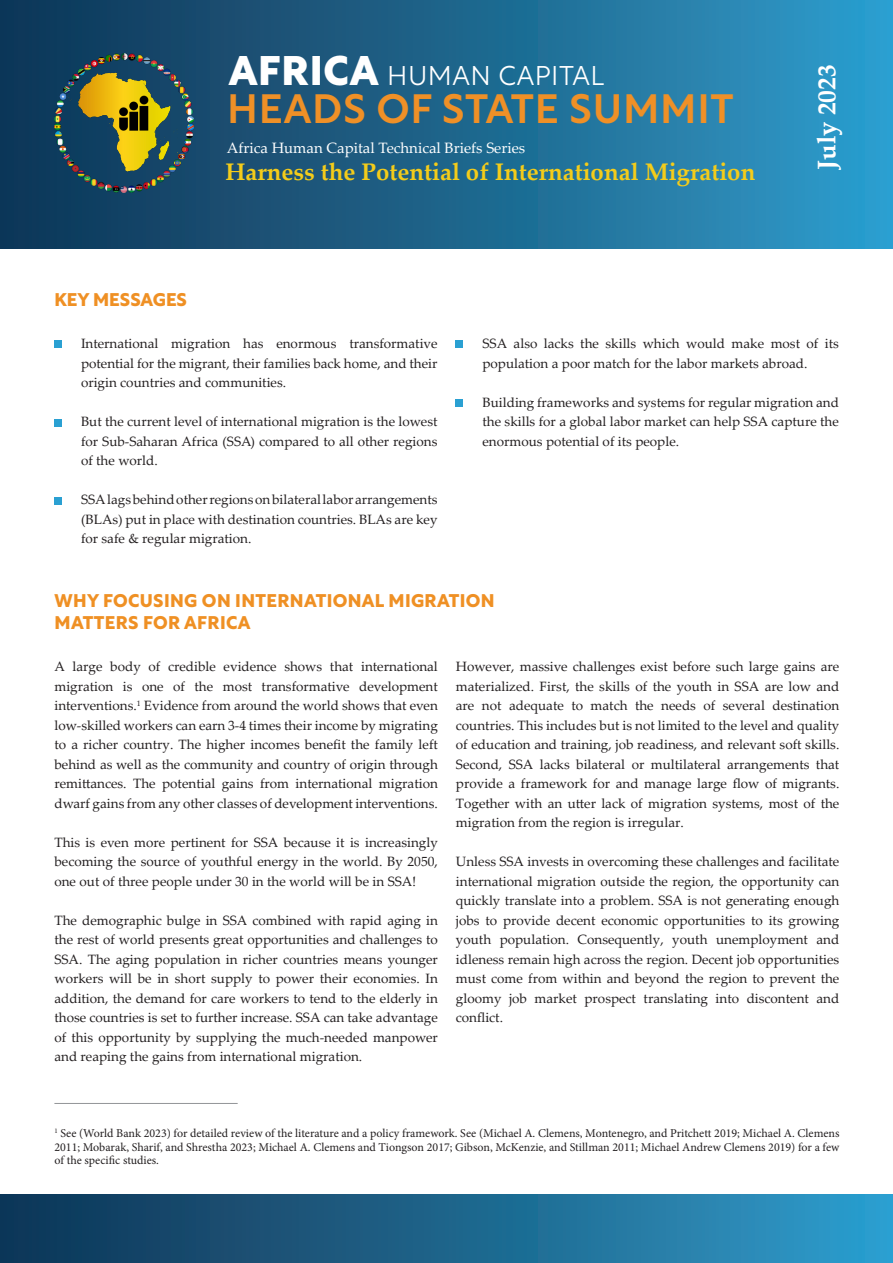
<style>
.page{position:relative;width:893px;height:1263px;background:#fff}
.page>*{position:absolute;margin:0;border:0;box-sizing:border-box;transform-origin:0 0}
.t1{font:500 40.5px "Rustica";letter-spacing:.02em;color:#ef9027}
.t2{font:300 27px "Rustica";letter-spacing:.02em;color:#fff}
.t3{font:700 25.5px "Palatino Linotype";color:#fff}
.t4{font:700 24px "Palatino Linotype";color:#f4cc1a}
.t5{font:700 18px "Rustica";letter-spacing:.02em;color:#ef9024}
.t6{font:700 18px "Rustica";color:#ef9024}
.t7{font:15px "Palatino Linotype";color:#fff}
.t8{font:13.5px/19.5px "Palatino Linotype";color:#231f20;text-align:justify}
.t9{font:12px/13.5px "Minion Pro";color:#231f20;text-align:justify}
.s1{font-weight:800;font-size:40.5px}
</style>
<div class="page">
<div style="left:0;top:0;width:893px;height:248px;background:linear-gradient(to right,#0f3252,#2e9bca)"></div>
<div style="left:0;top:1195px;width:893px;height:68px;background:linear-gradient(to right,#0f3252,#2e9bca)"></div>
<div style="left:54px;top:340px;width:8px;height:8px;background:#2aa0d2"></div>
<div style="left:455px;top:340px;width:8px;height:7px;background:#2aa0d2"></div>
<div style="left:455px;top:399px;width:8px;height:7px;background:#2aa0d2"></div>
<div style="left:54px;top:419px;width:8px;height:8px;background:#2aa0d2"></div>
<div style="left:54px;top:497px;width:8px;height:7px;background:#2aa0d2"></div>
<hr style="left:54px;top:1103px;width:184px;height:1px;background:#939598">
<img style="left:54px;top:54px;width:139px;height:139px">
<p class="t2" style="left:229px;top:52px;width:377px"><span class="s1">AFRICA</span> HUMAN CAPITAL</p>
<p class="t1" style="left:227px;top:74px;width:508px">HEADS OF STATE SUMMIT</p>
<p class="t7" style="left:227px;top:138px;width:300px">Africa Human Capital Technical Briefs Series</p>
<p class="t4" style="left:225px;top:155px;width:531px">Harness the Potential of International Migration</p>
<p class="t6" style="left:54px;top:284px;width:134px">KEY MESSAGES</p>
<p class="t3" style="left:809px;top:170px;width:107px;rotate:-90deg">July 2023</p>
<p class="t8" style="left:81px;top:333px;width:358px;text-indent:-27px">• International migration has enormous transformative potential for the migrant, their families back home, and their origin countries and communities.</p>
<p class="t8" style="left:81px;top:411px;width:358px;text-indent:-27px">• But the current level of international migration is the lowest for Sub-Saharan Africa (SSA) compared to all other regions of the world.</p>
<p class="t8" style="left:81px;top:489px;width:358px;text-indent:-27px">• SSA lags behind other regions on bilateral labor arrangements (BLAs) put in place with destination countries. BLAs are key for safe &amp; regular migration.</p>
<p class="t8" style="left:455px;top:333px;width:385px;text-align:center">• SSA also lacks the skills which would make most of its population a poor match for the labor markets abroad.</p>
<p class="t8" style="left:482px;top:392px;width:358px;text-indent:-27px">• Building frameworks and systems for regular migration and the skills for a global labor market can help SSA capture the enormous potential of its people.</p>
<p class="t5" style="left:55px;top:585px;width:442px">WHY FOCUSING ON INTERNATIONAL MIGRATION</p>
<p class="t5" style="left:55px;top:606px;width:197px">MATTERS FOR AFRICA</p>
<p class="t8" style="left:54px;top:656px;width:385px">A large body of credible evidence shows that international migration is one of the most transformative development interventions.<sup>1</sup> Evidence from around the world shows that even low-skilled workers can earn 3-4 times their income by migrating to a richer country. The higher incomes benefit the family left behind as well as the community and country of origin through remittances. The potential gains from international migration dwarf gains from any other classes of development interventions.</p>
<p class="t8" style="left:54px;top:832px;width:385px">This is even more pertinent for SSA because it is increasingly becoming the source of youthful energy in the world. By 2050, one out of three people under 30 in the world will be in SSA!</p>
<p class="t8" style="left:54px;top:910px;width:385px">The demographic bulge in SSA combined with rapid aging in the rest of world presents great opportunities and challenges to SSA. The aging population in richer countries means younger workers will be in short supply to power their economies. In addition, the demand for care workers to tend to the elderly in those countries is set to further increase. SSA can take advantage of this opportunity by supplying the much-needed manpower and reaping the gains from international migration.</p>
<p class="t8" style="left:456px;top:656px;width:385px">However, massive challenges exist before such large gains are materialized. First, the skills of the youth in SSA are low and are not adequate to match the needs of several destination countries. This includes but is not limited to the level and quality of education and training, job readiness, and relevant soft skills.<br>Second, SSA lacks bilateral or multilateral arrangements that provide a framework for and manage large flow of migrants.<br>Together with an utter lack of migration systems, most of the migration from the region is irregular.</p>
<p class="t8" style="left:456px;top:851px;width:385px">Unless SSA invests in overcoming these challenges and facilitate international migration outside the region, the opportunity can quickly translate into a problem. SSA is not generating enough jobs to provide decent economic opportunities to its growing youth population. Consequently, youth unemployment and idleness remain high across the region. Decent job opportunities must come from within and beyond the region to prevent the gloomy job market prospect translating into discontent and conflict.</p>
<p class="t9" style="left:54px;top:1127px;width:786px"><sup>1</sup> See (World Bank 2023) for detailed review of the literature and a policy framework. See (Michael A. Clemens, Montenegro, and Pritchett 2019; Michael A. Clemens 2011; Mobarak, Sharif, and Shrestha 2023; Michael A. Clemens and Tiongson 2017; Gibson, McKenzie, and Stillman 2011; Michael Andrew Clemens 2019) for a few of the specific studies.</p>
</div>
